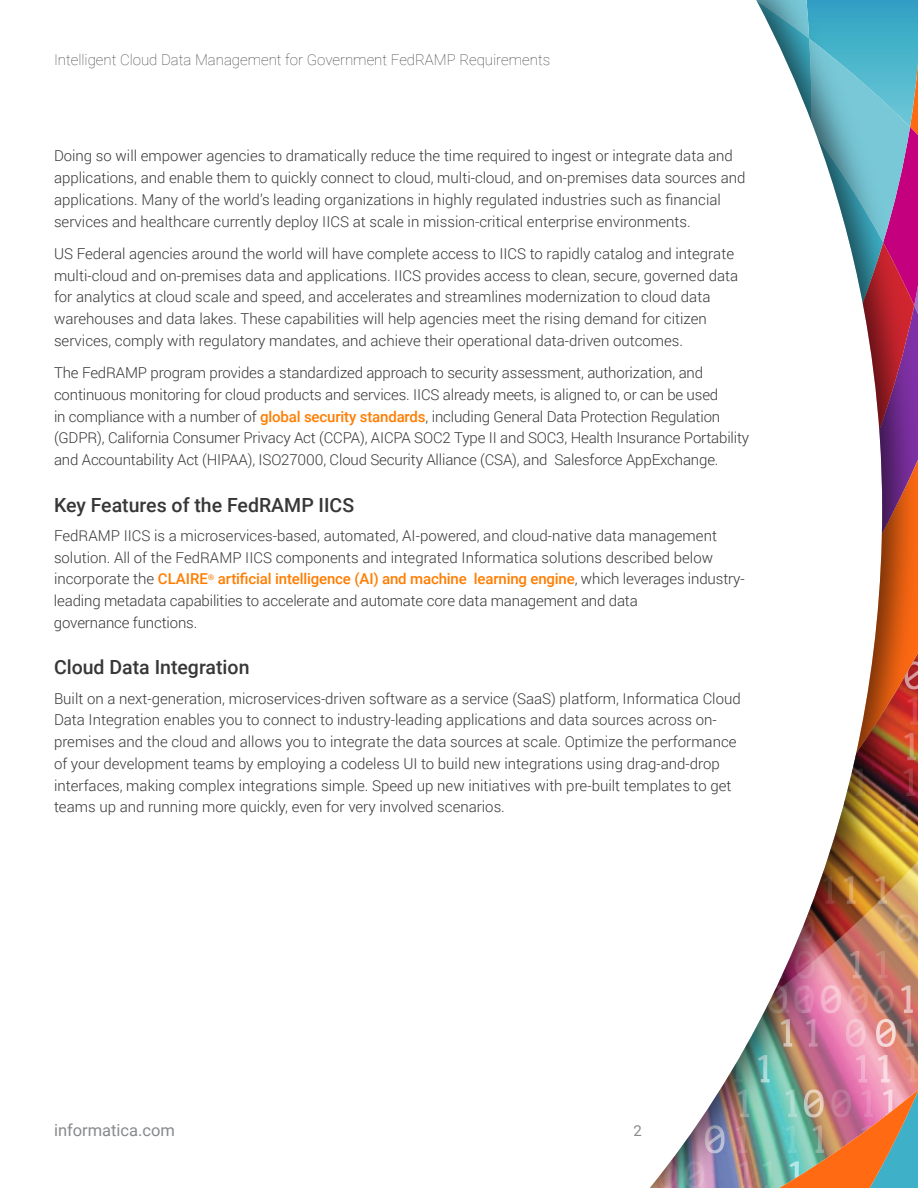
<style>
.page{position:relative;width:918px;height:1188px;background:#fff}
.page>*{position:absolute;margin:0;border:0;box-sizing:border-box;transform-origin:0 0}
.t1{font:500 19.5px "Roboto";color:#373737}
.t2{font:16.5px "Roboto";color:#878a8c}
.t3{font:300 15px/21.8px "Roboto";color:#373737}
.t4{font:100 15px "Roboto";color:#373737}
.t5{font:15px "Roboto";color:#878a8c}
.s1{font-weight:500;color:#ff7d00}
</style>
<div class="page">
<img style="left:879px;top:0;width:39px;height:1188px">
<img style="left:650px;top:0;width:229px;height:1188px">
<p class="t4" style="left:54px;top:49px;width:498px">Intelligent Cloud Data Management for Government FedRAMP Requirements</p>
<p class="t3" style="left:54px;top:145px;width:693px">Doing so will empower agencies to dramatically reduce the time required to ingest or integrate data and applications, and enable them to quickly connect to cloud, multi-cloud, and on-premises data sources and applications. Many of the world’s leading organizations in highly regulated industries such as financial services and healthcare currently deploy IICS at scale in mission-critical enterprise environments.</p>
<p class="t3" style="left:54px;top:242px;width:686px">US Federal agencies around the world will have complete access to IICS to rapidly catalog and integrate multi-cloud and on-premises data and applications. IICS provides access to clean, secure, governed data for analytics at cloud scale and speed, and accelerates and streamlines modernization to cloud data warehouses and data lakes. These capabilities will help agencies meet the rising demand for citizen services, comply with regulatory mandates, and achieve their operational data-driven outcomes.</p>
<p class="t3" style="left:54px;top:361px;width:697px">The FedRAMP program provides a standardized approach to security assessment, authorization, and continuous monitoring for cloud products and services. IICS already meets, is aligned to, or can be used<br>in compliance with a number of <span class="s1">global security standards</span>, including General Data Protection Regulation (GDPR), California Consumer Privacy Act (CCPA), AICPA SOC2 Type II and SOC3, Health Insurance Portability and Accountability Act (HIPAA), ISO27000, Cloud Security Alliance (CSA), and Salesforce AppExchange.</p>
<h1 class="t1" style="left:54px;top:491px;width:302px">Key Features of the FedRAMP IICS</h1>
<p class="t3" style="left:54px;top:524px;width:692px">FedRAMP IICS is a microservices-based, automated, AI-powered, and cloud-native data management solution. All of the FedRAMP IICS components and integrated Informatica solutions described below incorporate the <span class="s1">CLAIRE</span><sup>®</sup> <span class="s1">artificial intelligence (AI) and machine learning engine</span>, which leverages industry&shy;leading metadata capabilities to accelerate and automate core data management and data<br>governance functions.</p>
<h1 class="t1" style="left:54px;top:654px;width:197px">Cloud Data Integration</h1>
<p class="t3" style="left:54px;top:687px;width:688px">Built on a next-generation, microservices-driven software as a service (SaaS) platform, Informatica Cloud Data Integration enables you to connect to industry-leading applications and data sources across on&shy;premises and the cloud and allows you to integrate the data sources at scale. Optimize the performance of your development teams by employing a codeless UI to build new integrations using drag-and-drop interfaces, making complex integrations simple. Speed up new initiatives with pre-built templates to get teams up and running more quickly, even for very involved scenarios.</p>
<p class="t2" style="left:54px;top:1118px;width:123px">informatica.com</p>
<p class="t5" style="left:634px;top:1120px;width:10px">2</p>
</div>
